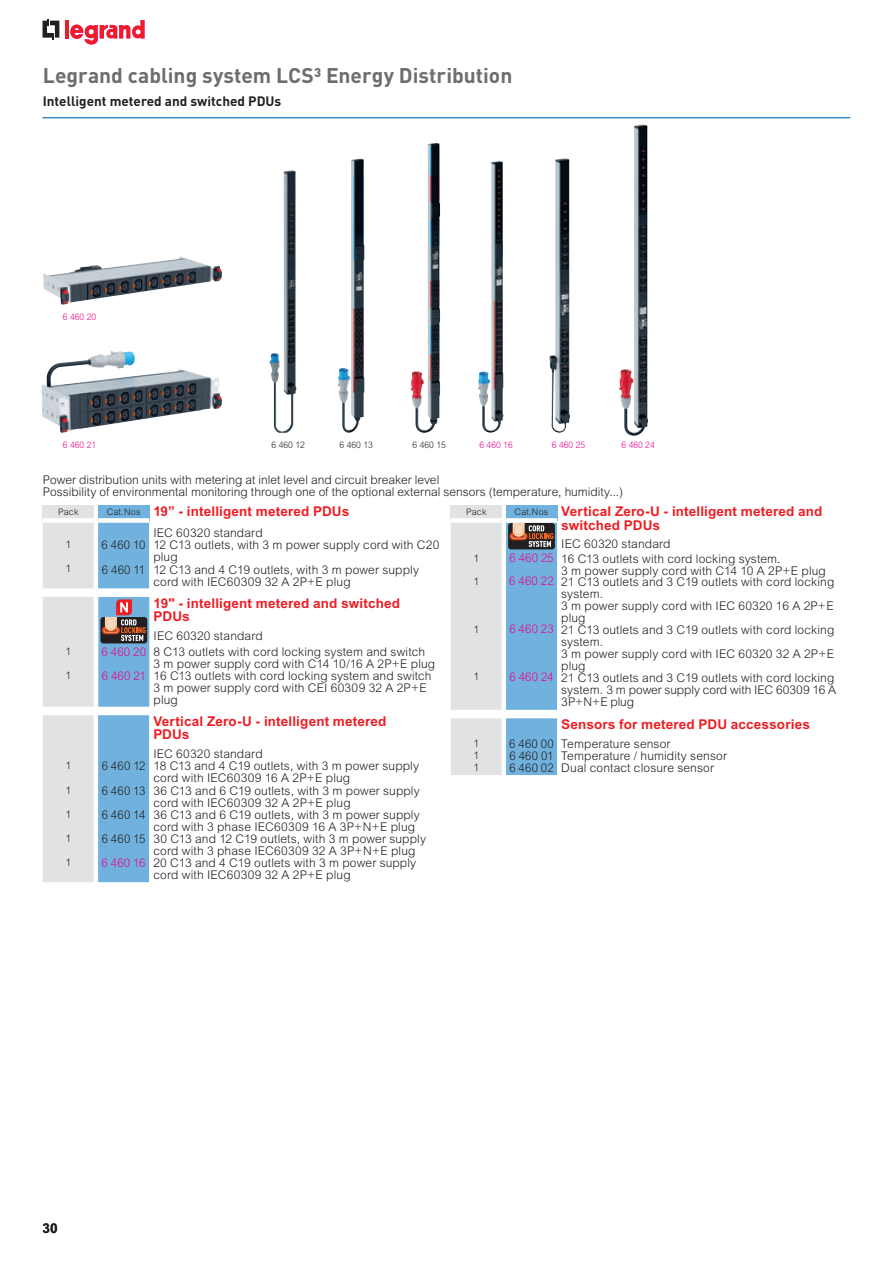
<style>
.page{position:relative;width:893px;height:1263px;background:#fff}
.page>*{position:absolute;margin:0;border:0;box-sizing:border-box;transform-origin:0 0}
.t1{font:700 21px "DIN Pro";color:#6c6d70}
.t2{font:700 13.5px/13.5px "Arial";letter-spacing:.01em;color:#ee1d23}
.t3{font:700 13.5px "DIN Pro";color:#231f20}
.t4{font:700 13.5px "Arial";color:#231f20}
.t5{font:300 12px/12px "Arial";letter-spacing:.01em;color:#231f20}
.t6{font:300 12px/12px "Arial";letter-spacing:.01em;color:#231f20;scale:.95 1}
.t7{font:300 10.5px "Arial";color:#231f20}
.t8{font:300 9px "Arial";color:#ed028c;scale:.95 1}
.t9{font:300 9px "Arial";color:#231f20;scale:.95 1}
.t10{font:300 9px "Arial";color:#231f20}
.s1{font-weight:300;font-size:9px;color:#231f20}
.s2{color:#ed028c}
</style>
<div class="page">
<hr style="left:43px;top:117px;width:807px;height:1px;background:#3c88bb">
<svg style="left:43px;top:19px;width:16px;height:20px"></svg>
<hr style="left:65px;top:20px;width:4px;height:18px;background:#ee1d23">
<svg style="left:70px;top:20px;width:75px;height:25px"></svg>
<svg style="left:43px;top:505px;width:107px;height:83px;background:#b0cfe3"></svg>
<svg style="left:43px;top:597px;width:107px;height:110px;background:#afc1cf"></svg>
<svg style="left:43px;top:715px;width:106px;height:167px;background:#adcce1"></svg>
<img style="left:269px;top:170px;width:28px;height:263px">
<img style="left:337px;top:159px;width:28px;height:274px">
<img style="left:410px;top:143px;width:30px;height:290px">
<img style="left:477px;top:161px;width:26px;height:272px">
<img style="left:549px;top:158px;width:21px;height:275px">
<img style="left:619px;top:125px;width:29px;height:311px">
<img style="left:41px;top:351px;width:181px;height:82px">
<img style="left:43px;top:257px;width:179px;height:48px">
<svg style="left:451px;top:505px;width:106px;height:205px;background:#aec8da"></svg>
<svg style="left:451px;top:718px;width:106px;height:57px;background:#accce1"></svg>
<h1 class="t1" style="left:43px;top:58px;width:471px">Legrand cabling system LCS³ Energy Distribution</h1>
<p class="t3" style="left:43px;top:90px;width:240px">Intelligent metered and switched PDUs</p>
<p class="t8" style="left:63px;top:311px;width:37px">6 460 20</p>
<p class="t8" style="left:63px;top:440px;width:37px">6 460 21</p>
<p class="t9" style="left:272px;top:440px;width:37px">6 460 12</p>
<p class="t9" style="left:340px;top:440px;width:37px">6 460 13</p>
<p class="t9" style="left:413px;top:440px;width:37px">6 460 15</p>
<p class="t8" style="left:479px;top:440px;width:37px">6 460 16</p>
<p class="t8" style="left:552px;top:440px;width:37px">6 460 25</p>
<p class="t8" style="left:621px;top:440px;width:37px">6 460 24</p>
<p class="t5" style="left:43px;top:474px;width:582px">Power distribution units with metering at inlet level and circuit breaker level<br>Possibility of environmental monitoring through one of the optional external sensors (temperature, humidity...)</p>
<p class="t10" style="left:58px;top:507px;width:22px">Pack</p>
<p class="t2" style="left:107px;top:504px;width:244px"><span class="s1">Cat.Nos</span> 19” - intelligent metered PDUs</p>
<p class="t5" style="left:153px;top:527px;width:111px">IEC 60320 standard</p>
<p class="t7" style="left:65px;top:538px;width:7px">1</p>
<p class="t6" style="left:153px;top:539px;width:303px;text-indent:-52px">6 460 10 12 C13 outlets, with 3 m power supply cord with C20 plug</p>
<p class="t7" style="left:65px;top:563px;width:7px">1</p>
<p class="t6" style="left:153px;top:563px;width:281px;text-indent:-51px">6 460 11 12 C13 and 4 C19 outlets, with 3 m power supply cord with IEC60309 32 A 2P+E plug</p>
<p class="t2" style="left:154px;top:596px;width:248px">19" - intelligent metered and switched<br>PDUs</p>
<p class="t5" style="left:154px;top:630px;width:111px">IEC 60320 standard</p>
<p class="t7" style="left:65px;top:645px;width:7px">1</p>
<p class="t5" style="left:154px;top:645px;width:283px;text-indent:-52px"><span class="s2">6 460 20</span> 8 C13 outlets with cord locking system and switch<br>3 m power supply cord with C14 10/16 A 2P+E plug</p>
<p class="t7" style="left:65px;top:669px;width:7px">1</p>
<p class="t5" style="left:154px;top:670px;width:279px;text-indent:-52px"><span class="s2">6 460 21</span> 16 C13 outlets with cord locking system and switch<br>3 m power supply cord with CEI 60309 32 A 2P+E plug</p>
<p class="t2" style="left:153px;top:714px;width:235px">Vertical Zero-U - intelligent metered<br>PDUs</p>
<p class="t5" style="left:153px;top:748px;width:111px">IEC 60320 standard</p>
<p class="t7" style="left:65px;top:760px;width:7px">1</p>
<p class="t6" style="left:153px;top:760px;width:281px;text-indent:-52px">6 460 12 18 C13 and 4 C19 outlets, with 3 m power supply cord with IEC60309 16 A 2P+E plug</p>
<p class="t7" style="left:65px;top:784px;width:7px">1</p>
<p class="t6" style="left:153px;top:784px;width:282px;text-indent:-52px">6 460 13 36 C13 and 6 C19 outlets, with 3 m power supply cord with IEC60309 32 A 2P+E plug</p>
<p class="t7" style="left:65px;top:808px;width:7px">1</p>
<p class="t6" style="left:153px;top:809px;width:282px;text-indent:-52px">6 460 14 36 C13 and 6 C19 outlets, with 3 m power supply cord with 3 phase IEC60309 16 A 3P+N+E plug</p>
<p class="t7" style="left:65px;top:832px;width:7px">1</p>
<p class="t6" style="left:153px;top:833px;width:288px;text-indent:-52px">6 460 15 30 C13 and 12 C19 outlets, with 3 m power supply cord with 3 phase IEC60309 32 A 3P+N+E plug</p>
<p class="t7" style="left:65px;top:857px;width:7px">1</p>
<p class="t5" style="left:153px;top:857px;width:264px;text-indent:-52px"><span class="s2">6 460 16</span> 20 C13 and 4 C19 outlets with 3 m power supply cord with IEC60309 32 A 2P+E plug</p>
<p class="t10" style="left:466px;top:507px;width:22px">Pack</p>
<p class="t2" style="left:561px;top:504px;width:263px;text-indent:-47px"><span class="s1">Cat.Nos</span> Vertical Zero-U - intelligent metered and switched PDUs</p>
<p class="t5" style="left:561px;top:538px;width:111px">IEC 60320 standard</p>
<p class="t7" style="left:473px;top:552px;width:7px">1</p>
<p class="t5" style="left:561px;top:552px;width:266px;text-indent:-52px"><span class="s2">6 460 25</span> 16 C13 outlets with cord locking system.<br>3 m power supply cord with C14 10 A 2P+E plug</p>
<p class="t7" style="left:473px;top:575px;width:7px">1</p>
<p class="t5" style="left:561px;top:576px;width:275px;text-indent:-52px"><span class="s2">6 460 22</span> 21 C13 outlets and 3 C19 outlets with cord locking system.<br>3 m power supply cord with IEC 60320 16 A 2P+E plug</p>
<p class="t7" style="left:473px;top:623px;width:7px">1</p>
<p class="t5" style="left:561px;top:624px;width:275px;text-indent:-52px"><span class="s2">6 460 23</span> 21 C13 outlets and 3 C19 outlets with cord locking system.<br>3 m power supply cord with IEC 60320 32 A 2P+E plug</p>
<p class="t7" style="left:473px;top:671px;width:7px">1</p>
<p class="t5" style="left:561px;top:671px;width:276px;text-indent:-52px"><span class="s2">6 460 24</span> 21 C13 outlets and 3 C19 outlets with cord locking system. 3 m power supply cord with IEC 60309 16 A<br>3P+N+E plug</p>
<p class="t2" style="left:561px;top:717px;width:250px">Sensors for metered PDU accessories</p>
<p class="t7" style="left:473px;top:737px;width:7px">1</p>
<p class="t6" style="left:509px;top:737px;width:171px">6 460 00 Temperature sensor</p>
<p class="t7" style="left:473px;top:749px;width:7px">1</p>
<p class="t6" style="left:509px;top:750px;width:230px">6 460 01 Temperature / humidity sensor</p>
<p class="t7" style="left:473px;top:761px;width:7px">1</p>
<p class="t6" style="left:509px;top:762px;width:217px">6 460 02 Dual contact closure sensor</p>
<p class="t4" style="left:43px;top:1220px;width:17px">30</p>
</div>
